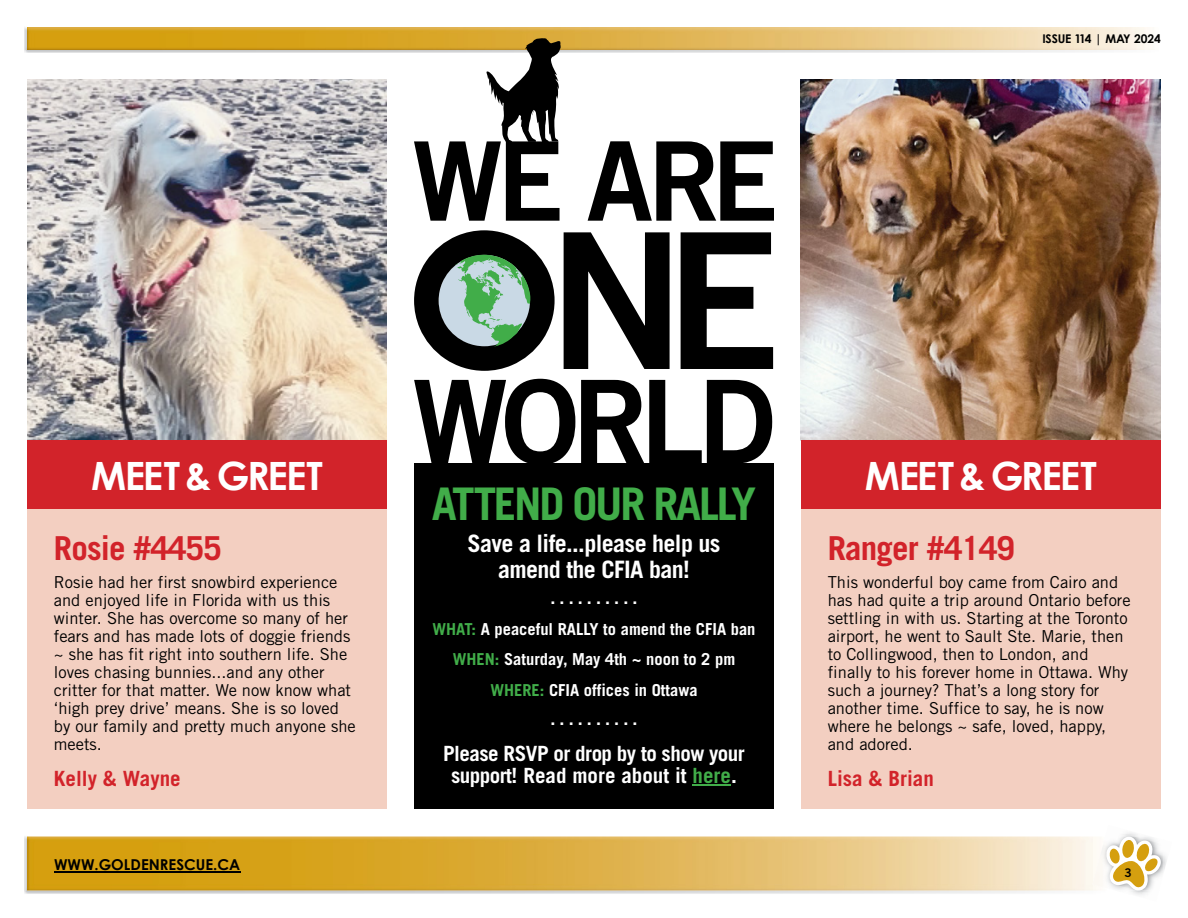
<style>
.page{position:relative;width:1188px;height:918px;background:#fff}
.page>*{position:absolute;margin:0;border:0;box-sizing:border-box;transform-origin:0 0}
.t1{font:700 45px "Trade Gothic LT Std";letter-spacing:-.05em;color:#41ad49}
.t2{font:700 39px "Century Gothic";letter-spacing:-.045em;color:#fff}
.t3{font:700 33px "Trade Gothic LT Std";letter-spacing:-.025em;color:#d2232a}
.t4{font:700 24px/25.5px "Trade Gothic LT Std";letter-spacing:-.025em;color:#fff;text-align:center}
.t5{font:700 21px/22.5px "Trade Gothic LT Std";letter-spacing:-.025em;color:#fff;text-align:center}
.t6{font:700 21px "Trade Gothic LT Std";color:#d2232a}
.t7{font:700 18px "Trade Gothic LT Std";color:#fff}
.t8{font:16.5px/18px "Trade Gothic LT Std";color:#000}
.t9{font:700 16.5px/30.9px "Trade Gothic LT Std";color:#fff;text-align:center}
.t10{font:700 15px "Century Gothic";color:#000}
.t11{font:700 12px "Century Gothic";letter-spacing:-.02em;color:#000}
.t12{font:12px "Trade Gothic LT Std Bd 2";color:#000}
.s1{color:#41ad49}
</style>
<div class="page">
<img style="left:27px;top:837px;width:1065px;height:54px">
<img style="left:27px;top:27px;width:1132px;height:23px">
<hr style="left:54px;top:871px;width:186px;height:1px;background:#000">
<img style="left:1126px;top:833px;width:41px;height:62px">
<img style="left:1123px;top:834px;width:25px;height:2px">
<img style="left:1119px;top:891px;width:40px;height:3px">
<img style="left:1161px;top:836px;width:2px;height:55px">
<svg style="left:1106px;top:836px;width:55px;height:55px"></svg>
<div style="left:414px;top:463px;width:360px;height:345px;background:#000"></div>
<hr style="left:693px;top:785px;width:38px;height:1px;background:#41ad49">
<svg style="left:564px;top:232px;width:209px;height:137px"></svg>
<svg style="left:414px;top:230px;width:141px;height:141px"></svg>
<svg style="left:414px;top:379px;width:358px;height:84px"></svg>
<svg style="left:414px;top:37px;width:360px;height:184px"></svg>
<div style="left:801px;top:441px;width:360px;height:368px;background:#f3cfc1"></div>
<div style="left:27px;top:441px;width:360px;height:368px;background:#f3cfc1"></div>
<img style="left:801px;top:80px;width:360px;height:361px">
<img style="left:27px;top:80px;width:360px;height:361px">
<div style="left:801px;top:441px;width:360px;height:68px;background:#d2232a"></div>
<div style="left:27px;top:441px;width:360px;height:68px;background:#d2232a"></div>
<p class="t11" style="left:1042px;top:31px;width:120px">ISSUE 114 | MAY 2024</p>
<h2 class="t2" style="left:91px;top:451px;width:233px">MEET &amp; GREET</h2>
<h2 class="t2" style="left:865px;top:451px;width:233px">MEET &amp; GREET</h2>
<h1 class="t1" style="left:432px;top:476px;width:326px">ATTEND OUR RALLY</h1>
<h3 class="t4" style="left:467px;top:530px;width:255px">Save a life...please help us amend the CFIA ban!</h3>
<p class="t7" style="left:551px;top:586px;width:88px">. . . . . . . . . .</p>
<p class="t9" style="left:432px;top:613px;width:325px"><span class="s1">WHAT:</span> A peaceful RALLY to amend the CFIA ban<br><span class="s1">WHEN:</span> Saturday, May 4th ~ noon to 2 pm<br><span class="s1">WHERE:</span> CFIA offices in Ottawa</p>
<p class="t7" style="left:551px;top:708px;width:88px">. . . . . . . . . .</p>
<p class="t5" style="left:443px;top:742px;width:303px">Please RSVP or drop by to show your support! Read more about it <span class="s1">here</span>.</p>
<h3 class="t3" style="left:54px;top:528px;width:169px">Rosie #4455</h3>
<p class="t8" style="left:54px;top:573px;width:303px">Rosie had her first snowbird experience and enjoyed life in Florida with us this winter. She has overcome so many of her fears and has made lots of doggie friends ~ she has fit right into southern life. She loves chasing bunnies...and any other critter for that matter. We now know what ‘high prey drive’ means. She is so loved by our family and pretty much anyone she meets.</p>
<p class="t6" style="left:54px;top:765px;width:128px">Kelly &amp; Wayne</p>
<h3 class="t3" style="left:828px;top:528px;width:189px">Ranger #4149</h3>
<p class="t8" style="left:828px;top:573px;width:304px">This wonderful boy came from Cairo and has had quite a trip around Ontario before settling in with us. Starting at the Toronto airport, he went to Sault Ste. Marie, then to Collingwood, then to London, and finally to his forever home in Ottawa. Why such a journey? That’s a long story for another time. Suffice to say, he is now where he belongs ~ safe, loved, happy, and adored.</p>
<p class="t6" style="left:828px;top:765px;width:108px">Lisa &amp; Brian</p>
<p class="t10" style="left:54px;top:855px;width:188px">WWW.GOLDENRESCUE.CA</p>
<p class="t12" style="left:1124px;top:865px;width:9px">3</p>
</div>
